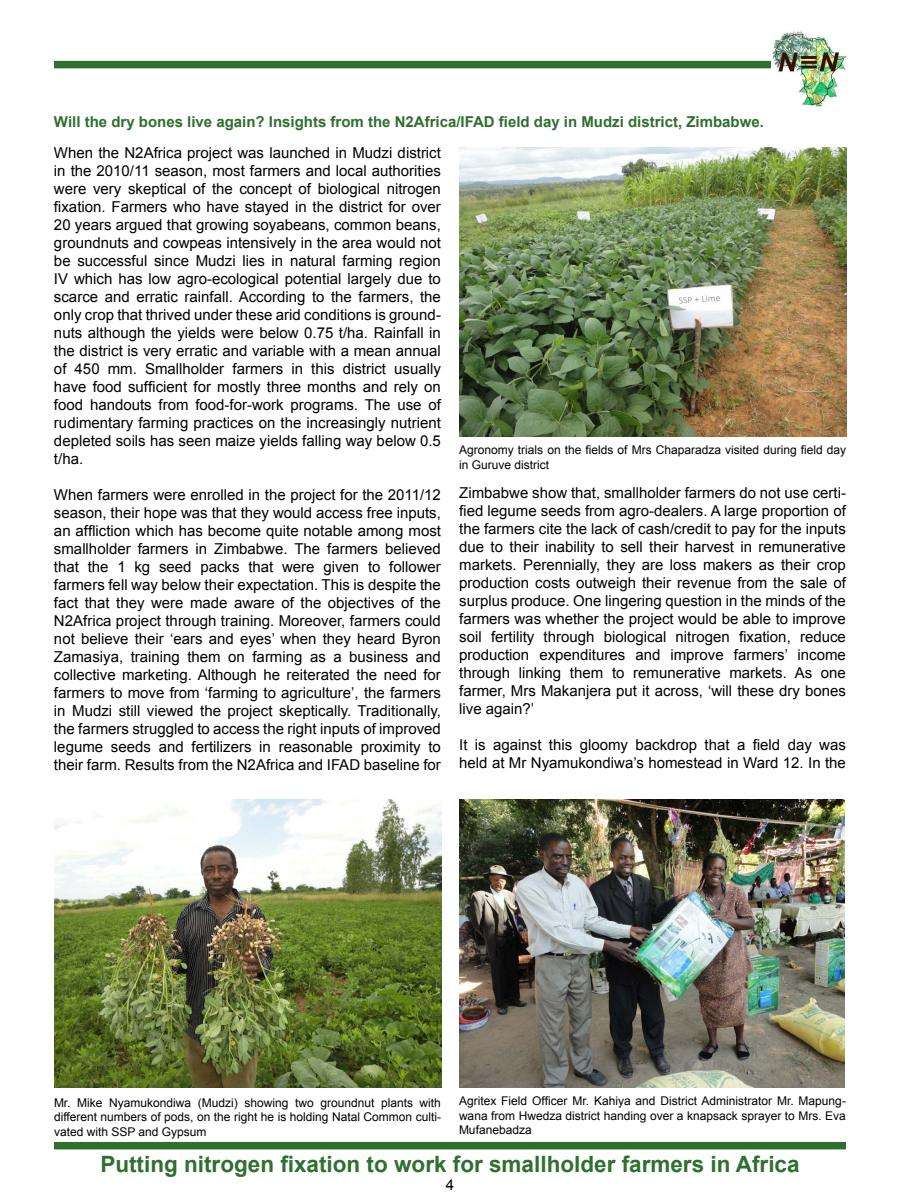
<style>
.page{position:relative;width:900px;height:1200px;background:#fff}
.page>*{position:absolute;margin:0;border:0;box-sizing:border-box;transform-origin:0 0}
.t1{font:700 22.5px "Arial";color:#2e702e}
.t2{font:15px/18px "Arial";color:#000;text-align:justify}
.t3{font:700 15px "Arial";color:#2e702e}
.t4{font:12px/14.4px "Arial";color:#000;text-align:justify}
</style>
<div class="page">
<div style="left:54px;top:1142px;width:792px;height:7px;background:#2e702e"></div>
<div style="left:54px;top:61px;width:717px;height:7px;background:#2e702e"></div>
<img style="left:772px;top:31px;width:74px;height:76px">
<img style="left:54px;top:800px;width:387px;height:288px">
<img style="left:459px;top:147px;width:387px;height:289px">
<img style="left:459px;top:800px;width:386px;height:287px">
<p class="t3" style="left:54px;top:112px;width:711px">Will the dry bones live again? Insights from the N2Africa/IFAD field day in Mudzi district, Zimbabwe.</p>
<p class="t2" style="left:54px;top:144px;width:388px">When the N2Africa project was launched in Mudzi district in the 2010/11 season, most farmers and local authorities were very skeptical of the concept of biological nitrogen fixation. Farmers who have stayed in the district for over 20 years argued that growing soyabeans, common beans, groundnuts and cowpeas intensively in the area would not be successful since Mudzi lies in natural farming region IV which has low agro-ecological potential largely due to scarce and erratic rainfall. According to the farmers, the only crop that thrived under these arid conditions is ground&shy;nuts although the yields were below 0.75 t/ha. Rainfall in the district is very erratic and variable with a mean annual of 450 mm. Smallholder farmers in this district usually have food sufficient for mostly three months and rely on food handouts from food-for-work programs. The use of rudimentary farming practices on the increasingly nutrient depleted soils has seen maize yields falling way below 0.5 t/ha.</p>
<p class="t2" style="left:54px;top:486px;width:389px">When farmers were enrolled in the project for the 2011/12 season, their hope was that they would access free inputs, an affliction which has become quite notable among most smallholder farmers in Zimbabwe. The farmers believed that the 1 kg seed packs that were given to follower farmers fell way below their expectation. This is despite the fact that they were made aware of the objectives of the N2Africa project through training. Moreover, farmers could not believe their ‘ears and eyes’ when they heard Byron Zamasiya, training them on farming as a business and collective marketing. Although he reiterated the need for farmers to move from ‘farming to agriculture’, the farmers in Mudzi still viewed the project skeptically. Traditionally, the farmers struggled to access the right inputs of improved legume seeds and fertilizers in reasonable proximity to their farm. Results from the N2Africa and IFAD baseline for</p>
<p class="t4" style="left:459px;top:443px;width:388px">Agronomy trials on the fields of Mrs Chaparadza visited during field day in Guruve district</p>
<p class="t2" style="left:459px;top:484px;width:388px">Zimbabwe show that, smallholder farmers do not use certi&shy;fied legume seeds from agro-dealers. A large proportion of the farmers cite the lack of cash/credit to pay for the inputs due to their inability to sell their harvest in remunerative markets. Perennially, they are loss makers as their crop production costs outweigh their revenue from the sale of surplus produce. One lingering question in the minds of the farmers was whether the project would be able to improve soil fertility through biological nitrogen fixation, reduce production expenditures and improve farmers’ income through linking them to remunerative markets. As one farmer, Mrs Makanjera put it across, ‘will these dry bones live again?’</p>
<p class="t2" style="left:459px;top:736px;width:388px">It is against this gloomy backdrop that a field day was held at Mr Nyamukondiwa’s homestead in Ward 12. In the</p>
<p class="t4" style="left:54px;top:1095px;width:389px">Mr. Mike Nyamukondiwa (Mudzi) showing two groundnut plants with different numbers of pods, on the right he is holding Natal Common culti&shy;vated with SSP and Gypsum</p>
<p class="t4" style="left:459px;top:1094px;width:388px">Agritex Field Officer Mr. Kahiya and District Administrator Mr. Mapung&shy;wana from Hwedza district handing over a knapsack sprayer to Mrs. Eva Mufanebadza</p>
<h1 class="t1" style="left:100px;top:1149px;width:701px">Putting nitrogen fixation to work for smallholder farmers in Africa</h1>
<p class="t2" style="left:446px;top:1176px;width:10px">4</p>
</div>
